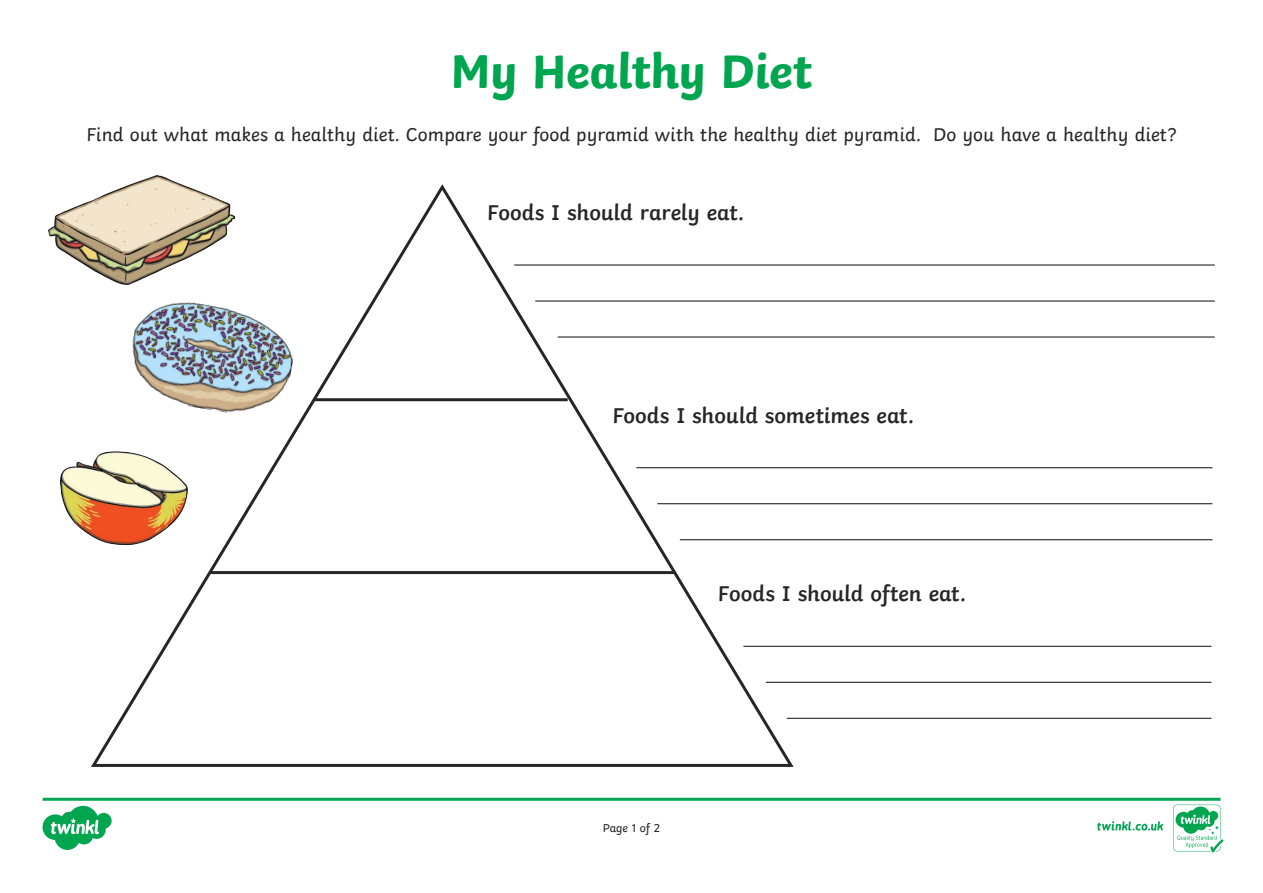
<style>
.page{position:relative;width:1263px;height:893px;background:#fff}
.page>*{position:absolute;margin:0;border:0;box-sizing:border-box;transform-origin:0 0}
.Heading_1{font:700 49.5px "Twinkl";letter-spacing:-.01em;color:#00a54f}
.t1{font:600 22.5px "Twinkl";letter-spacing:-.005em;color:#282526}
.KS2_Body_Copy{font:19.5px "Twinkl";color:#282526}
.t2{font:12px "Twinkl";letter-spacing:-.005em;color:#231f20}
</style>
<div class="page">
<svg style="left:91px;top:184px;width:705px;height:583px"></svg>
<hr style="left:315px;top:398px;width:253px;height:3px;background:#282526">
<hr style="left:210px;top:571px;width:465px;height:3px;background:#282526">
<hr style="left:743px;top:646px;width:468px;height:1px;background:#282526">
<hr style="left:766px;top:682px;width:445px;height:1px;background:#282526">
<hr style="left:787px;top:718px;width:424px;height:1px;background:#282526">
<hr style="left:636px;top:467px;width:576px;height:1px;background:#282526">
<hr style="left:657px;top:503px;width:555px;height:1px;background:#282526">
<hr style="left:680px;top:539px;width:532px;height:1px;background:#282526">
<hr style="left:514px;top:264px;width:701px;height:2px;background:#282526">
<hr style="left:535px;top:300px;width:680px;height:2px;background:#282526">
<hr style="left:558px;top:336px;width:657px;height:2px;background:#282526">
<img style="left:49px;top:176px;width:185px;height:109px">
<img style="left:123px;top:293px;width:177px;height:130px">
<img style="left:60px;top:447px;width:132px;height:97px">
<svg style="left:1174px;top:807px;width:49px;height:45px"></svg>
<svg style="left:43px;top:798px;width:1177px;height:52px"></svg>
<p class="Heading_1" style="left:450px;top:31px;width:364px">My Healthy Diet</p>
<p class="KS2_Body_Copy" style="left:86px;top:119px;width:1092px">Find out what makes a healthy diet. Compare your food pyramid with the healthy diet pyramid. Do you have a healthy diet?</p>
<p class="t1" style="left:487px;top:194px;width:258px">Foods I should rarely eat.</p>
<p class="t1" style="left:612px;top:397px;width:303px">Foods I should sometimes eat.</p>
<p class="t1" style="left:718px;top:576px;width:250px">Foods I should often eat.</p>
<p class="t2" style="left:603px;top:819px;width:59px">Page 1 of 2</p>
</div>
